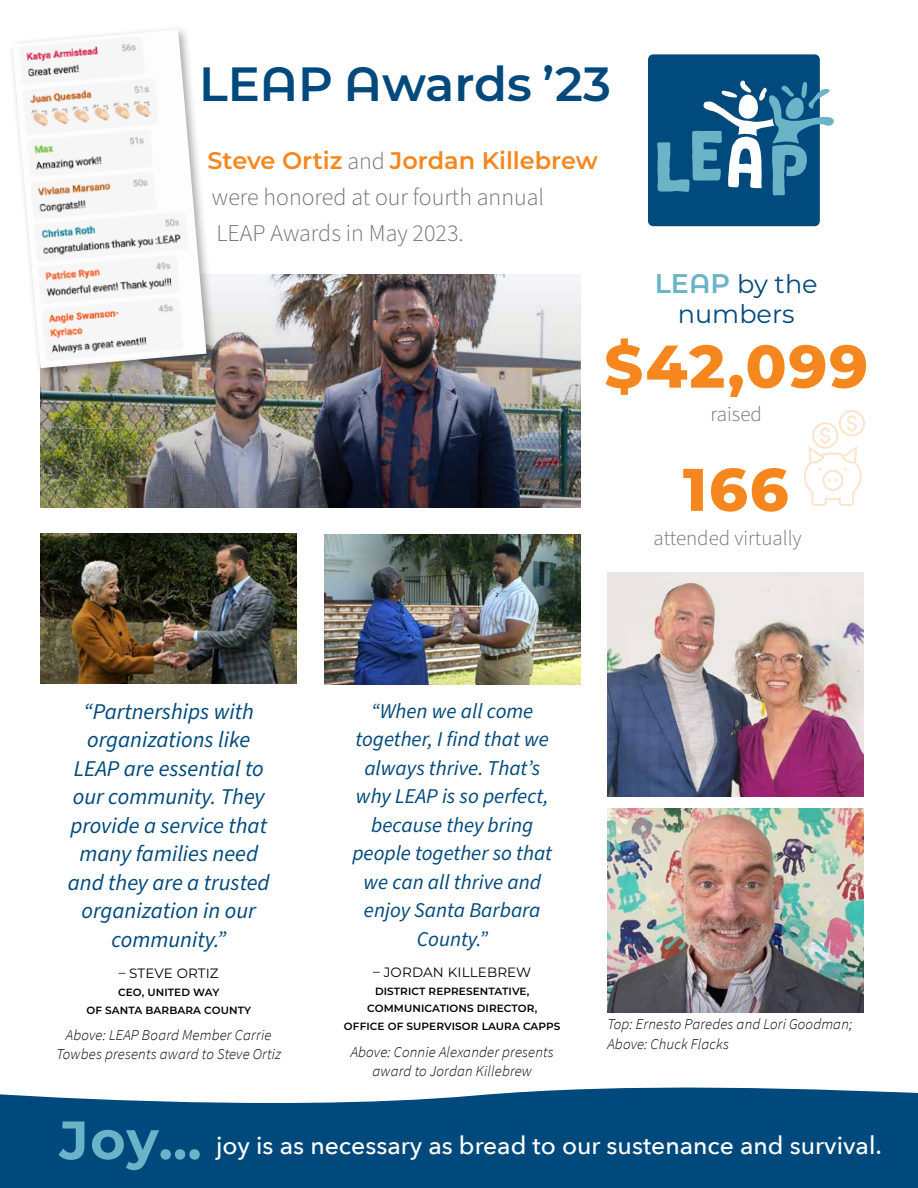
<style>
.page{position:relative;width:918px;height:1188px;background:#fff}
.page>*{position:absolute;margin:0;border:0;box-sizing:border-box;transform-origin:0 0}
.t1{font:800 60px "Montserrat";letter-spacing:.03em;color:#f6871f}
.t2{font:600 48px "Montserrat";color:#00497c}
.t3{font:25.5px/30px "Montserrat";color:#00497c;text-align:center}
.t4{font:500 24.75px "Avenir Next";color:#fff}
.t5{font:300 24px/36px "Source Sans Pro";color:#6d6e71}
.t6{font:600 24px "Montserrat";color:#f6871f}
.t7{font:italic 22.5px/28.5px "Source Sans Pro";color:#00497c;text-align:center}
.t8{font:italic 21px/28.5px "Source Sans Pro";color:#00497c;text-align:center}
.t9{font:300 21px "Source Sans Pro";color:#6d6e71}
.t10{font:italic 300 15px/19.5px "Source Sans Pro";letter-spacing:.01em;color:#000;text-align:center}
.t11{font:13.5px "Montserrat";letter-spacing:.01em;color:#000}
.t12{font:600 10.5px/18px "Montserrat";letter-spacing:.01em;color:#000;text-align:center}
.s1{font-family:"Montserrat Alternates"}
.s2{font-family:"Source Sans Pro";font-weight:300;color:#6d6e71}
.s3{font-weight:600;font-size:27px;color:#6bb3c7}
.s4{font-family:"Montserrat Alternates";font-weight:600;font-size:27px;color:#6bb3c7}
.s5{font-family:"Montserrat";font-weight:700;font-size:54px;color:#6bb3c7}
</style>
<div class="page">
<svg style="left:0;top:1087px;width:918px;height:101px;fill:#00497c"></svg>
<img style="left:40px;top:533px;width:257px;height:151px">
<img style="left:40px;top:274px;width:540px;height:234px">
<img style="left:324px;top:535px;width:256px;height:150px">
<svg style="left:804px;top:410px;width:61px;height:96px"></svg>
<img style="left:608px;top:572px;width:256px;height:224px">
<img style="left:608px;top:809px;width:256px;height:204px">
<svg style="left:648px;top:54px;width:186px;height:172px"></svg>
<div style="left:7px;top:25px;width:211px;height:355px;background:#000;opacity:.35"></div>
<img style="left:12px;top:29px;width:194px;height:339px">
<h2 class="t2" style="left:199px;top:50px;width:413px">LE<span class="s1">A</span>P <span class="s1">A</span>wards ’23</h2>
<h3 class="t6" style="left:208px;top:143px;width:392px">Steve Ortiz <span class="s2">and</span> Jordan Killebrew</h3>
<h3 class="t5" style="left:212px;top:180px;width:334px">were honored at our fourth annual<br>LEAP Awards in May 2023.</h3>
<h3 class="t3" style="left:655px;top:268px;width:164px"><span class="s3">LE</span><span class="s4">A</span><span class="s3">P</span> by the numbers</h3>
<h1 class="t1" style="left:604px;top:322px;width:265px">$42,099</h1>
<h3 class="t9" style="left:711px;top:400px;width:53px">raised</h3>
<h1 class="t1" style="left:683px;top:446px;width:107px">166</h1>
<h3 class="t7" style="left:68px;top:698px;width:203px">“Partnerships with organizations like<br>LEAP are essential to our community. They provide a service that many families need and they are a trusted organization in our community.”</h3>
<p class="t11" style="left:119px;top:964px;width:102px">– STEVE ORTIZ</p>
<p class="t12" style="left:86px;top:982px;width:166px">CEO, UNITED WAY<br>OF SANTA BARBARA COUNTY</p>
<p class="t10" style="left:56px;top:1025px;width:226px">Above: LEAP Board Member Carrie<br>Towbes presents award to Steve Ortiz</p>
<h3 class="t9" style="left:654px;top:524px;width:150px">attended virtually</h3>
<h3 class="t8" style="left:352px;top:697px;width:201px">“When we all come together, I find that we always thrive. That’s why LEAP is so perfect, because they bring people together so that we can all thrive and enjoy Santa Barbara<br>County.”</h3>
<p class="t11" style="left:373px;top:962px;width:160px">– JORDAN KILLEBREW</p>
<p class="t12" style="left:344px;top:981px;width:218px">DISTRICT REPRESENTATIVE,<br>COMMUNICATIONS DIRECTOR,<br>OFFICE OF SUPERVISOR LAURA CAPPS</p>
<p class="t10" style="left:351px;top:1042px;width:205px">Above: Connie Alexander presents award to Jordan Killebrew</p>
<p class="t10" style="left:608px;top:1014px;width:246px;text-align:left">Top: Ernesto Paredes and Lori Goodman;<br>Above: Chuck Flacks</p>
<h3 class="t4" style="left:59px;top:1124px;width:824px"><span class="s5">Joy…</span> joy is as necessary as bread to our sustenance and survival.</h3>
</div>
